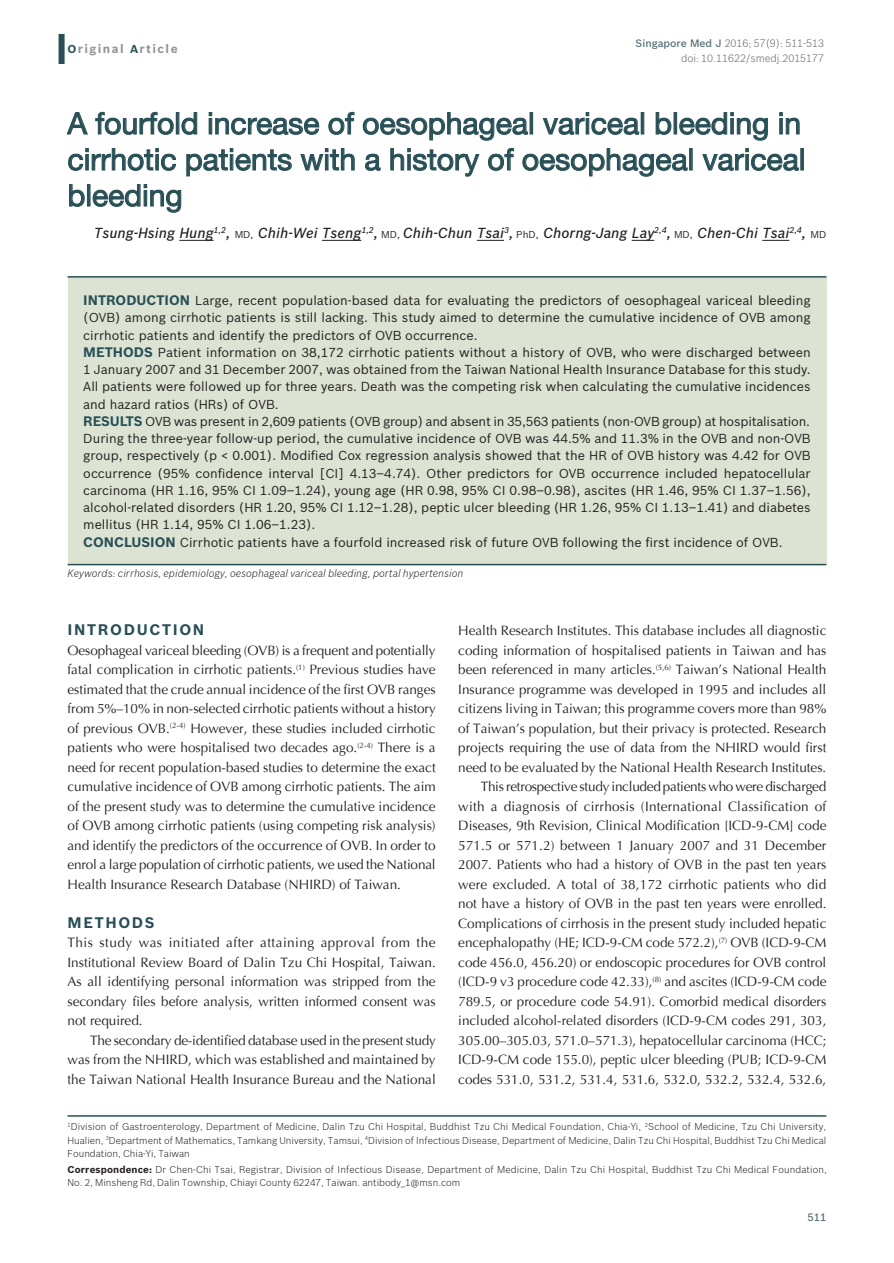
<style>
.page{position:relative;width:894px;height:1263px;background:#fff}
.page>*{position:absolute;margin:0;border:0;box-sizing:border-box;transform-origin:0 0}
.AT{font:30px/36px "Helvetica Neue";color:#284f56}
.t1{font:700 15px "Bosch Sans";letter-spacing:.11em;color:#284f56}
.AU{font:italic 500 14.25px "Bosch Sans";color:#231f20}
.TX{font:13.5px/19.5px "Optima";color:#231f20;text-align:justify}
.TXFL{font:13.5px/19.5px "Optima";color:#231f20;text-align:justify}
.ABS{font:12.75px/17.2px "Bosch Sans";color:#231f20;text-align:justify}
.AH{font:700 12px "Bosch Sans";letter-spacing:.12em;color:#939598}
.KWD{font:italic 300 10.5px "Bosch Sans";color:#231f20}
.DOI{font:300 10.5px/15px "Bosch Sans";color:#636366;text-align:right}
.FOLIO{font:500 10.5px "Bosch Sans";color:#4f676d}
.AFF{font:300 9.75px/13.5px "Bosch Sans";color:#231f20;text-align:justify}
.ADD{font:300 9.75px/13.5px "Bosch Sans";letter-spacing:.01em;color:#231f20}
.s1{font-size:11.25px;color:#284f56}
.s2{font-weight:500;color:#4b6a70}
.s3{font-weight:400;font-style:normal;font-size:9.75px}
.s4{font-weight:700;font-size:13.5px;color:#284f56}
.s5{font-weight:700}
</style>
<div class="page">
<div style="left:58px;top:34px;width:7px;height:30px;background:#284f56"></div>
<hr style="left:68px;top:1115px;width:758px;height:1px;background:#284f56">
<hr style="left:179px;top:240px;width:34px;height:1px;background:#231f20">
<hr style="left:322px;top:240px;width:39px;height:1px;background:#231f20">
<svg style="left:476px;top:240px;width:28px;height:1px"></svg>
<svg style="left:631px;top:240px;width:23px;height:1px"></svg>
<svg style="left:762px;top:240px;width:27px;height:1px"></svg>
<svg style="left:66px;top:112px;width:22px;height:23px"></svg>
<svg style="left:95px;top:112px;width:79px;height:23px"></svg>
<div style="left:176px;top:112px;width:3px;height:22px;border:1px solid #284f56"></div>
<svg style="left:181px;top:112px;width:16px;height:23px"></svg>
<svg style="left:209px;top:112px;width:110px;height:23px"></svg>
<svg style="left:328px;top:112px;width:26px;height:23px"></svg>
<svg style="left:362px;top:112px;width:166px;height:29px"></svg>
<div style="left:529px;top:112px;width:4px;height:22px;border:1px solid #284f56"></div>
<svg style="left:542px;top:112px;width:97px;height:23px"></svg>
<div style="left:640px;top:112px;width:4px;height:22px;border:1px solid #284f56"></div>
<svg style="left:655px;top:112px;width:16px;height:23px"></svg>
<svg style="left:679px;top:112px;width:88px;height:29px"></svg>
<svg style="left:779px;top:112px;width:20px;height:23px"></svg>
<svg style="left:68px;top:148px;width:108px;height:23px"></svg>
<svg style="left:186px;top:148px;width:106px;height:29px"></svg>
<svg style="left:300px;top:148px;width:55px;height:23px"></svg>
<svg style="left:365px;top:153px;width:16px;height:18px"></svg>
<svg style="left:390px;top:148px;width:89px;height:29px"></svg>
<svg style="left:488px;top:148px;width:26px;height:23px"></svg>
<svg style="left:522px;top:148px;width:165px;height:29px"></svg>
<div style="left:689px;top:148px;width:3px;height:22px;border:1px solid #284f56"></div>
<svg style="left:702px;top:148px;width:96px;height:23px"></svg>
<svg style="left:69px;top:184px;width:16px;height:23px"></svg>
<div style="left:87px;top:184px;width:3px;height:22px;border:1px solid #284f56"></div>
<svg style="left:92px;top:184px;width:89px;height:29px"></svg>
<div style="left:68px;top:277px;width:758px;height:287px;background:#dce3d3"></div>
<hr style="left:68px;top:276px;width:758px;height:2px;background:#284f56">
<hr style="left:68px;top:564px;width:758px;height:1px;background:#284f56">
<p class="AH" style="left:68px;top:42px;width:112px"><span class="s1">O</span>riginal <span class="s1">A</span>rticle</p>
<p class="DOI" style="left:635px;top:35px;width:190px"><span class="s2">Singapore Med J</span> 2016; 57(9): 511-513 doi: 10.11622/smedj.2015177</p>
<p class="AT" style="left:68px;top:105px;width:739px">A fourfold increase of oesophageal variceal bleeding in cirrhotic patients with a history of oesophageal variceal bleeding</p>
<p class="AU" style="left:94px;top:224px;width:733px">Tsung-Hsing Hung<sup>1,2</sup>, <span class="s3">MD,</span> Chih-Wei Tseng<sup>1,2</sup>, <span class="s3">MD,</span> Chih-Chun Tsai<sup>3</sup>, <span class="s3">PhD,</span> Chorng-Jang Lay<sup>2,4</sup>, <span class="s3">MD,</span> Chen-Chi Tsai<sup>2,4</sup>, <span class="s3">MD</span></p>
<p class="ABS" style="left:83px;top:292px;width:728px"><span class="s4">INTRODUCTION</span> Large, recent population-based data for evaluating the predictors of oesophageal variceal bleeding (OVB) among cirrhotic patients is still lacking. This study aimed to determine the cumulative incidence of OVB among cirrhotic patients and identify the predictors of OVB occurrence.</p>
<p class="ABS" style="left:83px;top:343px;width:728px"><span class="s4">METHODS</span> Patient information on 38,172 cirrhotic patients without a history of OVB, who were discharged between 1 January 2007 and 31 December 2007, was obtained from the Taiwan National Health Insurance Database for this study.<br>All patients were followed up for three years. Death was the competing risk when calculating the cumulative incidences and hazard ratios (HRs) of OVB.</p>
<p class="ABS" style="left:83px;top:412px;width:728px"><span class="s4">RESULTS</span> OVB was present in 2,609 patients (OVB group) and absent in 35,563 patients (non-OVB group) at hospitalisation.<br>During the three-year follow-up period, the cumulative incidence of OVB was 44.5% and 11.3% in the OVB and non-OVB group, respectively (p &lt; 0.001). Modified Cox regression analysis showed that the HR of OVB history was 4.42 for OVB occurrence (95% confidence interval [CI] 4.13–4.74). Other predictors for OVB occurrence included hepatocellular carcinoma (HR 1.16, 95% CI 1.09–1.24), young age (HR 0.98, 95% CI 0.98–0.98), ascites (HR 1.46, 95% CI 1.37–1.56), alcohol-related disorders (HR 1.20, 95% CI 1.12–1.28), peptic ulcer bleeding (HR 1.26, 95% CI 1.13–1.41) and diabetes mellitus (HR 1.14, 95% CI 1.06–1.23).</p>
<p class="ABS" style="left:83px;top:533px;width:700px"><span class="s4">CONCLUSION</span> Cirrhotic patients have a fourfold increased risk of future OVB following the first incidence of OVB.</p>
<p class="KWD" style="left:68px;top:567px;width:397px">Keywords: cirrhosis, epidemiology, oesophageal variceal bleeding, portal hypertension</p>
<h1 class="t1" style="left:68px;top:620px;width:138px">INTRODUCTION</h1>
<p class="TXFL" style="left:68px;top:640px;width:369px">Oesophageal variceal bleeding (OVB) is a frequent and potentially fatal complication in cirrhotic patients.<sup>(1)</sup> Previous studies have estimated that the crude annual incidence of the first OVB ranges from 5%–10% in non-selected cirrhotic patients without a history of previous OVB.<sup>(2-4)</sup> However, these studies included cirrhotic patients who were hospitalised two decades ago.<sup>(2-4)</sup> There is a need for recent population-based studies to determine the exact cumulative incidence of OVB among cirrhotic patients. The aim of the present study was to determine the cumulative incidence of OVB among cirrhotic patients (using competing risk analysis) and identify the predictors of the occurrence of OVB. In order to enrol a large population of cirrhotic patients, we used the National Health Insurance Research Database (NHIRD) of Taiwan.</p>
<h1 class="t1" style="left:68px;top:913px;width:89px">METHODS</h1>
<p class="TXFL" style="left:68px;top:933px;width:369px">This study was initiated after attaining approval from the Institutional Review Board of Dalin Tzu Chi Hospital, Taiwan.<br>As all identifying personal information was stripped from the secondary files before analysis, written informed consent was not required.</p>
<p class="TX" style="left:68px;top:1030px;width:369px;text-indent:22px">The secondary de-identified database used in the present study was from the NHIRD, which was established and maintained by the Taiwan National Health Insurance Bureau and the National</p>
<p class="TX" style="left:458px;top:621px;width:369px">Health Research Institutes. This database includes all diagnostic coding information of hospitalised patients in Taiwan and has been referenced in many articles.<sup>(5,6)</sup> Taiwan’s National Health Insurance programme was developed in 1995 and includes all citizens living in Taiwan; this programme covers more than 98% of Taiwan’s population, but their privacy is protected. Research projects requiring the use of data from the NHIRD would first need to be evaluated by the National Health Research Institutes.</p>
<p class="TX" style="left:458px;top:777px;width:369px;text-indent:22px">This retrospective study included patients who were discharged with a diagnosis of cirrhosis (International Classification of Diseases, 9th Revision, Clinical Modification [ICD-9-CM] code 571.5 or 571.2) between 1 January 2007 and 31 December 2007. Patients who had a history of OVB in the past ten years were excluded. A total of 38,172 cirrhotic patients who did not have a history of OVB in the past ten years were enrolled.<br>Complications of cirrhosis in the present study included hepatic encephalopathy (HE; ICD-9-CM code 572.2),<sup>(7)</sup> OVB (ICD-9-CM code 456.0, 456.20) or endoscopic procedures for OVB control (ICD-9 v3 procedure code 42.33),<sup>(8)</sup> and ascites (ICD-9-CM code 789.5, or procedure code 54.91). Comorbid medical disorders included alcohol-related disorders (ICD-9-CM codes 291, 303, 305.00–305.03, 571.0–571.3), hepatocellular carcinoma (HCC; ICD-9-CM code 155.0), peptic ulcer bleeding (PUB; ICD-9-CM codes 531.0, 531.2, 531.4, 531.6, 532.0, 532.2, 532.4, 532.6,</p>
<p class="AFF" style="left:68px;top:1119px;width:760px"><sup>1</sup>Division of Gastroenterology, Department of Medicine, Dalin Tzu Chi Hospital, Buddhist Tzu Chi Medical Foundation, Chia-Yi, <sup>2</sup>School of Medicine, Tzu Chi University, Hualien, <sup>3</sup>Department of Mathematics, Tamkang University, Tamsui, <sup>4</sup>Division of Infectious Disease, Department of Medicine, Dalin Tzu Chi Hospital, Buddhist Tzu Chi Medical Foundation, Chia-Yi, Taiwan</p>
<p class="ADD" style="left:68px;top:1162px;width:760px"><span class="s5">Correspondence:</span> Dr Chen-Chi Tsai, Registrar, Division of Infectious Disease, Department of Medicine, Dalin Tzu Chi Hospital, Buddhist Tzu Chi Medical Foundation,<br>No. 2, Minsheng Rd, Dalin Township, Chiayi County 62247, Taiwan. antibody_1@msn.com</p>
<p class="FOLIO" style="left:807px;top:1211px;width:20px">511</p>
</div>
